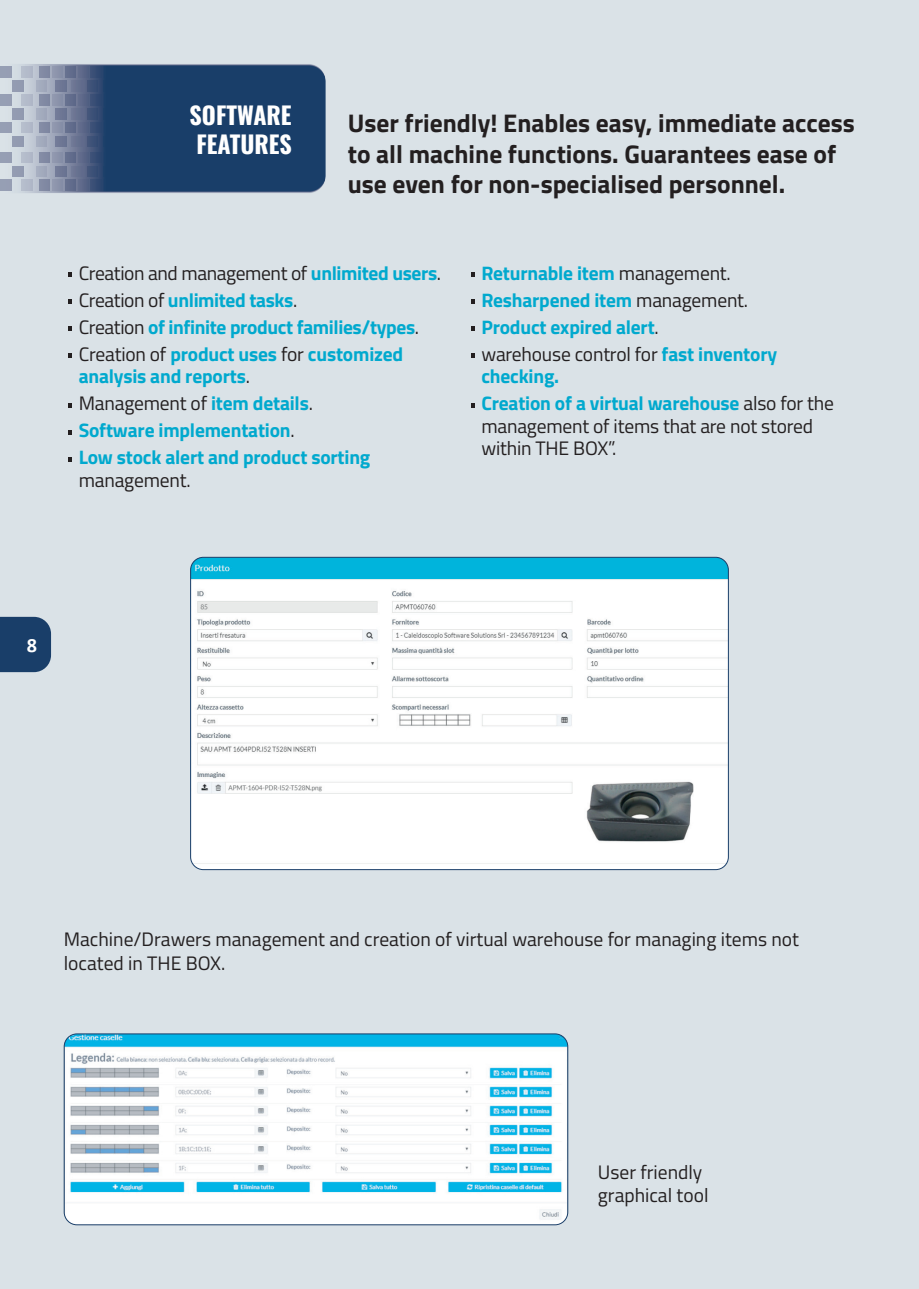
<style>
.page{position:relative;width:919px;height:1289px;background:#fff}
.page>*{position:absolute;margin:0;border:0;box-sizing:border-box;transform-origin:0 0}
.t1{font:700 25.5px/30.6px "Titillium Web";color:#231f20}
.t2{font:700 24px/28.8px "Oswald";color:#fff}
.t3{font:700 20.25px "Calibri";color:#fff}
.t4{font:700 19.5px/27px "Titillium Web";letter-spacing:-.01em;color:#01a9ce}
.t5{font:19.5px/23.4px "Titillium Web";color:#231f20}
.s1{font-weight:400;color:#231f20}
</style>
<div class="page">
<div style="left:0;top:0;width:918px;height:1288px;background:#dae2e7"></div>
<svg style="left:68px;top:273px;width:4px;height:4px"></svg>
<svg style="left:68px;top:300px;width:4px;height:4px"></svg>
<svg style="left:68px;top:327px;width:4px;height:4px"></svg>
<svg style="left:68px;top:354px;width:4px;height:4px"></svg>
<svg style="left:68px;top:403px;width:4px;height:4px"></svg>
<svg style="left:68px;top:430px;width:4px;height:4px"></svg>
<svg style="left:68px;top:457px;width:4px;height:4px"></svg>
<img style="left:190px;top:557px;width:538px;height:312px;border-radius:13px">
<div style="left:0;top:64px;width:325px;height:129px;background:#193e69"></div>
<svg style="left:1px;top:67px;width:128px;height:123px;background:#72829d"></svg>
<img style="left:64px;top:1033px;width:503px;height:191px;border-radius:13px">
<div style="left:64px;top:1033px;width:504px;height:192px;border:1px solid #193e69;border-radius:13px"></div>
<svg style="left:471px;top:273px;width:3px;height:4px"></svg>
<svg style="left:471px;top:300px;width:3px;height:4px"></svg>
<svg style="left:471px;top:327px;width:3px;height:4px"></svg>
<svg style="left:471px;top:354px;width:3px;height:4px"></svg>
<svg style="left:471px;top:403px;width:3px;height:4px"></svg>
<div style="left:0;top:617px;width:51px;height:55px;background:#193e69"></div>
<p class="t2" style="left:189px;top:100px;width:104px">SOFTWARE<br>FEATURES</p>
<h1 class="t1" style="left:348px;top:107px;width:508px">User friendly! Enables easy, immediate access to all machine functions. Guarantees ease of use even for non-specialised personnel.</h1>
<p class="t4" style="left:79px;top:259px;width:364px"><span class="s1">Creation and management of</span> unlimited users<span class="s1">.<br>Creation of</span> unlimited tasks<span class="s1">.<br>Creation</span> of infinite product families/types<span class="s1">.<br>Creation of</span> product uses <span class="s1">for</span> customized</p>
<p class="t4" style="left:79px;top:362px;width:293px">analysis and reports<span class="s1">.<br>Management of</span> item details<span class="s1">.<br></span>Software implementation<span class="s1">.<br></span>Low stock alert and product sorting</p>
<p class="t5" style="left:79px;top:468px;width:113px">management.</p>
<p class="t4" style="left:481px;top:259px;width:297px">Returnable item <span class="s1">management.<br></span>Resharpened item <span class="s1">management.<br></span>Product expired alert<span class="s1">.<br>warehouse control for</span> fast inventory</p>
<p class="t4" style="left:481px;top:362px;width:354px">checking.<br>Creation of a virtual warehouse <span class="s1">also for the</span></p>
<p class="t5" style="left:481px;top:414px;width:333px;line-height:22.5px">management of items that are not stored within THE BOX”.</p>
<p class="t3" style="left:27px;top:637px;width:12px">8</p>
<p class="t5" style="left:64px;top:927px;width:736px">Machine/Drawers management and creation of virtual warehouse for managing items not located in THE BOX.</p>
<p class="t5" style="left:598px;top:1159px;width:112px">User friendly graphical tool</p>
</div>
